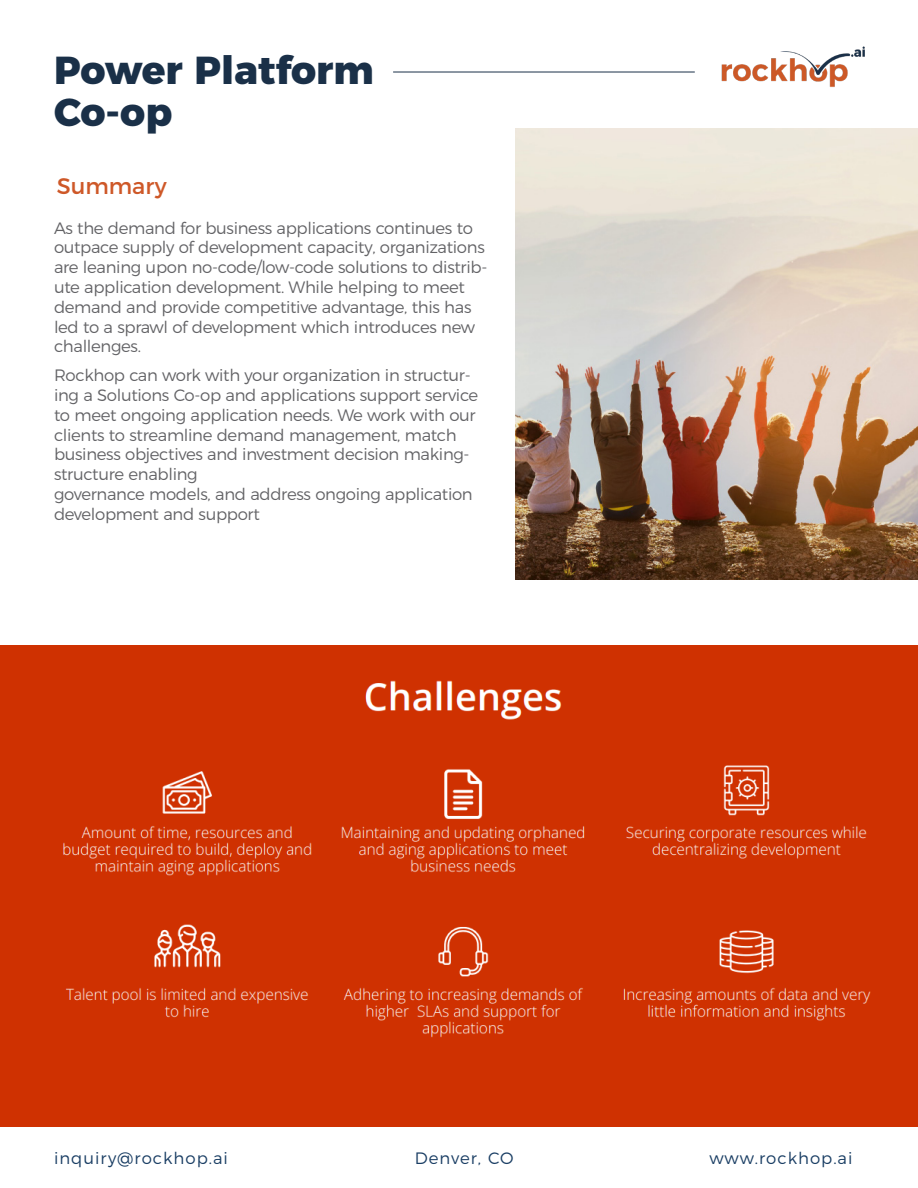
<style>
.page{position:relative;width:918px;height:1188px;background:#fff}
.page>*{position:absolute;margin:0;border:0;box-sizing:border-box;transform-origin:0 0}
.t1{font:800 39px "Montserrat";color:#1a3048}
.t2{font:22.5px "Montserrat";color:#ce5828}
.t3{font:300 16.5px/19.8px "Montserrat";letter-spacing:-.02em;color:#636366}
.t4{font:300 16.5px "Montserrat";letter-spacing:.06em;color:#1a3e64}
</style>
<div class="page">
<img style="left:712px;top:46px;width:161px;height:83px">
<hr style="left:393px;top:72px;width:302px;height:1px;background:#1a3048">
<div style="left:0;top:1061px;width:918px;height:66px;background:#cf3101"></div>
<img style="left:0;top:645px;width:918px;height:416px">
<img style="left:515px;top:129px;width:403px;height:451px">
<p class="t1" style="left:54px;top:38px;width:321px">Power Platform</p>
<p class="t1" style="left:54px;top:80px;width:120px">Co-op</p>
<p class="t2" style="left:57px;top:168px;width:112px">Summary</p>
<p class="t3" style="left:54px;top:216px;width:435px">As the demand for business applications continues to outpace supply of development capacity, organizations are leaning upon no-code/low-code solutions to distrib&shy;ute application development. While helping to meet demand and provide competitive advantage, this has led to a sprawl of development which introduces new</p>
<p class="t3" style="left:54px;top:335px;width:89px">challenges.</p>
<p class="t3" style="left:54px;top:364px;width:426px">Rockhop can work with your organization in structur&shy;ing a Solutions Co-op and applications support service to meet ongoing application needs. We work with our clients to streamline demand management, match business objectives and investment decision making&shy;structure enabling</p>
<p class="t3" style="left:54px;top:483px;width:420px">governance models, and address ongoing application development and support</p>
<p class="t4" style="left:54px;top:1145px;width:176px">inquiry@rockhop.ai</p>
<p class="t4" style="left:709px;top:1145px;width:145px">www.rockhop.ai</p>
<p class="t4" style="left:415px;top:1145px;width:100px">Denver, CO</p>
</div>
